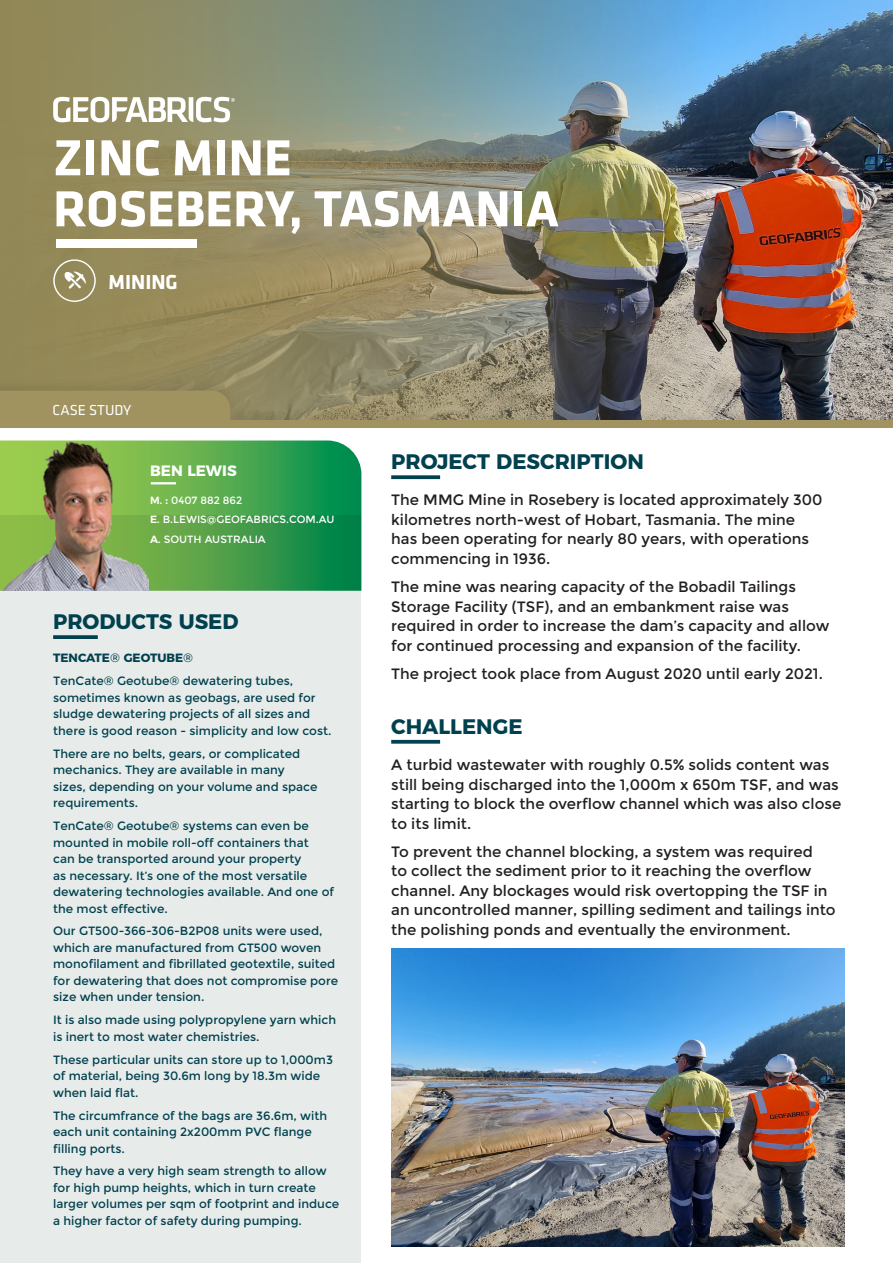
<style>
.page{position:relative;width:893px;height:1263px;background:#fff}
.page>*{position:absolute;margin:0;border:0;box-sizing:border-box;transform-origin:0 0}
.TOCPageTitle{font:700 52.5px "Klavika";color:#fff}
.Paragraph_Headings{font:700 21px "Montserrat";color:#01414f}
.Paragraph_Heading_3{font:700 21px "Montserrat";color:#01414f}
.BODY{font:700 21px "Klavika";color:#fff}
.BODY-2{font:15px/19.5px "Montserrat";color:#231f20}
.t1{font:15px "Klavika";color:#fff}
.BODY-3{font:700 15px "Montserrat";color:#fff}
.Product_Used__Body{font:12px/16.5px "Montserrat";color:#01414f}
.Product_Used__Body-2{font:700 12px "Montserrat";color:#01414f}
.BODY-4{font:10.5px "Montserrat";color:#fff}
.s1{font-weight:600}
.s2{font-weight:700}
.s3{font-weight:400}
</style>
<div class="page">
<div style="left:0;top:515px;width:361px;height:748px;background:#e7ecea"></div>
<svg style="left:0;top:440px;width:361px;height:151px;background:#409f4e"></svg>
<img style="left:0;top:440px;width:148px;height:150px">
<img style="left:391px;top:948px;width:453px;height:298px">
<svg style="left:391px;top:475px;width:49px;height:4px"></svg>
<svg style="left:391px;top:740px;width:49px;height:4px"></svg>
<svg style="left:53px;top:635px;width:45px;height:4px"></svg>
<hr style="left:151px;top:482px;width:25px;height:2px;background:#fff">
<img style="left:708px;top:0;width:185px;height:377px">
<img style="left:0;top:0;width:708px;height:377px">
<div style="left:0;top:377px;width:893px;height:55px;background:#231f20;opacity:.1"></div>
<div style="left:0;top:420px;width:893px;height:7px;background:#a0935f"></div>
<div style="left:0;top:391px;width:230px;height:29px;background:#a0935f"></div>
<svg style="left:53px;top:259px;width:43px;height:43px;background:#a69d75"></svg>
<div style="left:56px;top:239px;width:140px;height:8px;background:#fff"></div>
<svg style="left:53px;top:97px;width:182px;height:25px"></svg>
<p class="TOCPageTitle" style="left:53px;top:129px;width:240px">ZINC MINE</p>
<p class="TOCPageTitle" style="left:53px;top:180px;width:507px">ROSEBERY, TASMANIA</p>
<p class="BODY" style="left:109px;top:270px;width:71px">MINING</p>
<p class="t1" style="left:52px;top:401px;width:81px">CASE STUDY</p>
<p class="BODY-3" style="left:150px;top:458px;width:88px">BEN LEWIS</p>
<p class="BODY-4" style="left:150px;top:494px;width:94px"><span class="s1">M.</span> <span class="s2">:</span> 0407 882 862</p>
<p class="BODY-4" style="left:150px;top:514px;width:186px"><span class="s1">E.</span> B.LEWIS@GEOFABRICS.COM.AU</p>
<p class="BODY-4" style="left:150px;top:533px;width:117px"><span class="s1">A.</span> SOUTH AUSTRALIA</p>
<p class="Paragraph_Heading_3" style="left:53px;top:604px;width:187px">PRODUCTS USED</p>
<p class="Product_Used__Body-2" style="left:53px;top:648px;width:142px">TENCATE<span class="s3">®</span> GEOTUBE<span class="s3">®</span></p>
<p class="Product_Used__Body" style="left:53px;top:673px;width:280px">TenCate® Geotube® dewatering tubes, sometimes known as geobags, are used for sludge dewatering projects of all sizes and there is good reason - simplicity and low cost.</p>
<p class="Product_Used__Body" style="left:53px;top:745px;width:266px">There are no belts, gears, or complicated mechanics. They are available in many sizes, depending on your volume and space requirements.</p>
<p class="Product_Used__Body" style="left:53px;top:818px;width:282px">TenCate® Geotube® systems can even be mounted in mobile roll-off containers that<br>can be transported around your property<br>as necessary. It’s one of the most versatile dewatering technologies available. And one of the most effective.</p>
<p class="Product_Used__Body" style="left:53px;top:923px;width:287px">Our GT500-366-306-B2P08 units were used, which are manufactured from GT500 woven monofilament and fibrillated geotextile, suited for dewatering that does not compromise pore size when under tension.</p>
<p class="Product_Used__Body" style="left:53px;top:1012px;width:285px">It is also made using polypropylene yarn which is inert to most water chemistries.</p>
<p class="Product_Used__Body" style="left:53px;top:1051px;width:281px">These particular units can store up to 1,000m3 of material, being 30.6m long by 18.3m wide when laid flat.</p>
<p class="Product_Used__Body" style="left:53px;top:1107px;width:276px">The circumfrance of the bags are 36.6m, with each unit containing 2x200mm PVC flange filling ports.</p>
<p class="Product_Used__Body" style="left:53px;top:1163px;width:288px">They have a very high seam strength to allow for high pump heights, which in turn create larger volumes per sqm of footprint and induce a higher factor of safety during pumping.</p>
<p class="Paragraph_Headings" style="left:391px;top:444px;width:254px">PROJECT DESCRIPTION</p>
<p class="BODY-2" style="left:391px;top:491px;width:433px">The MMG Mine in Rosebery is located approximately 300 kilometres north-west of Hobart, Tasmania. The mine has been operating for nearly 80 years, with operations commencing in 1936.</p>
<p class="BODY-2" style="left:391px;top:577px;width:440px">The mine was nearing capacity of the Bobadil Tailings Storage Facility (TSF), and an embankment raise was required in order to increase the dam’s capacity and allow for continued processing and expansion of the facility.</p>
<p class="BODY-2" style="left:391px;top:664px;width:433px">The project took place from August 2020 until early 2021.</p>
<p class="Paragraph_Headings" style="left:391px;top:709px;width:133px">CHALLENGE</p>
<p class="BODY-2" style="left:391px;top:755px;width:452px">A turbid wastewater with roughly 0.5% solids content was still being discharged into the 1,000m x 650m TSF, and was starting to block the overflow channel which was also close to its limit.</p>
<p class="BODY-2" style="left:391px;top:842px;width:446px">To prevent the channel blocking, a system was required<br>to collect the sediment prior to it reaching the overflow channel. Any blockages would risk overtopping the TSF in an uncontrolled manner, spilling sediment and tailings into the polishing ponds and eventually the environment.</p>
</div>
